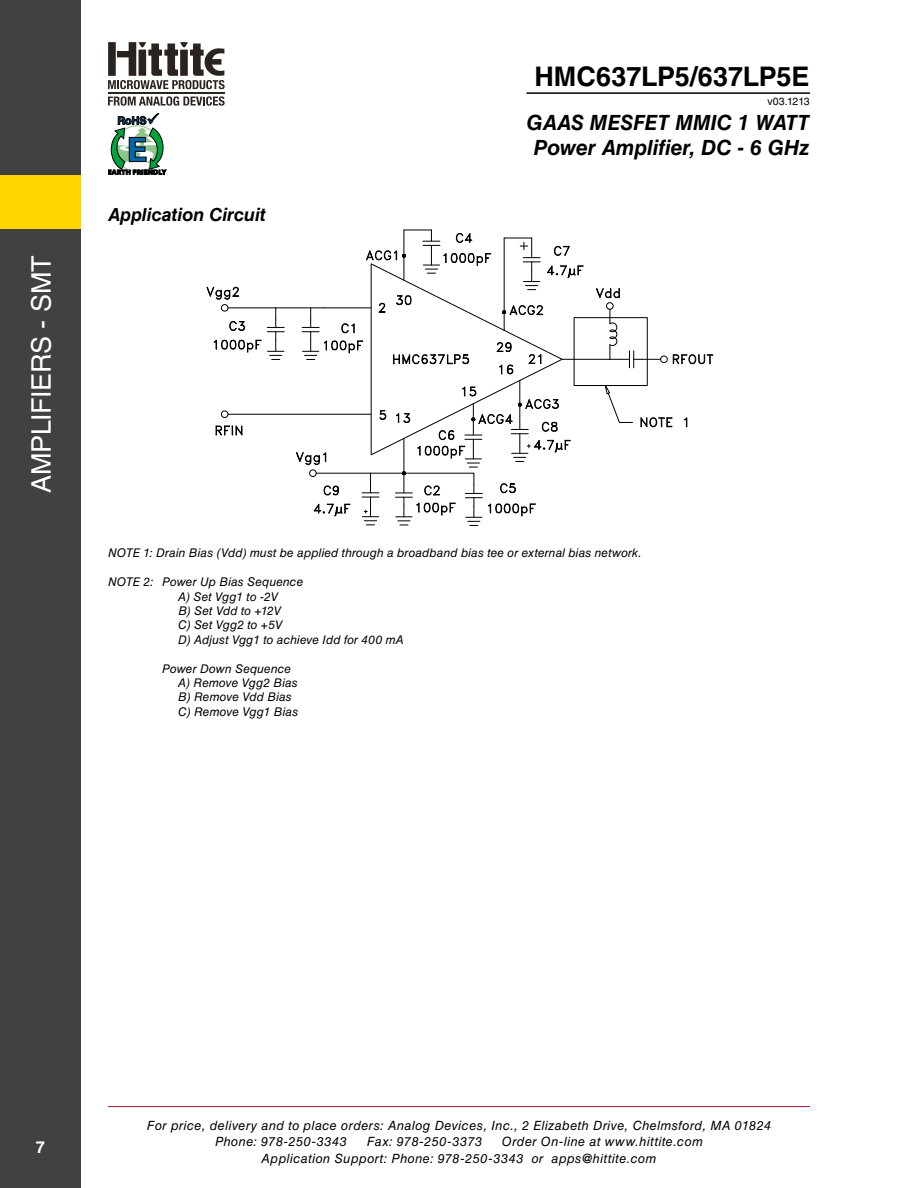
<style>
.page{position:relative;width:918px;height:1188px;background:#fff}
.page>*{position:absolute;margin:0;border:0;box-sizing:border-box;transform-origin:0 0}
.t1{font:700 27px "Helvetica LT Std";letter-spacing:-.005em;color:#000}
.t2{font:27px "Helvetica LT Std";letter-spacing:-.015em;color:#fff}
.t3{font:italic 700 21px/25.2px "Helvetica LT Std";letter-spacing:-.005em;color:#000;text-align:center}
.t4{font:italic 700 18px "Helvetica LT Std";letter-spacing:-.005em;color:#000}
.t5{font:700 16.5px "Helvetica LT Std";color:#fff}
.t6{font:italic 12.75px/16.5px "Helvetica LT Std";letter-spacing:.035em;color:#000}
.t7{font:italic 12px/14.4px "Helvetica LT Std";letter-spacing:.01em;color:#000}
.t8{font:10.5px "Helvetica LT Std";letter-spacing:-.015em;color:#000}
</style>
<div class="page">
<hr style="left:108px;top:1106px;width:702px;height:1px;background:#a41b33">
<hr style="left:526px;top:92px;width:284px;height:2px;background:#000">
<svg style="left:108px;top:113px;width:58px;height:62px"></svg>
<div style="left:0;top:0;width:81px;height:1188px;background:#414141"></div>
<div style="left:0;top:175px;width:81px;height:54px;background:#ffd400"></div>
<svg style="left:108px;top:96px;width:117px;height:10px"></svg>
<svg style="left:108px;top:42px;width:117px;height:47px"></svg>
<hr style="left:108px;top:92px;width:116px;height:1px;background:#2b231f">
<hr style="left:562px;top:359px;width:48px;height:1px;background:#000">
<div style="left:574px;top:317px;width:74px;height:69px;border:1px solid #000"></div>
<svg style="left:640px;top:417px;width:33px;height:11px"></svg>
<svg style="left:684px;top:417px;width:4px;height:10px"></svg>
<svg style="left:604px;top:384px;width:29px;height:39px"></svg>
<svg style="left:595px;top:288px;width:118px;height:80px"></svg>
<svg style="left:207px;top:230px;width:377px;height:296px"></svg>
<h1 class="t2" style="left:26px;top:493px;width:239px;rotate:-90deg">Amplifiers - SMT</h1>
<h3 class="t4" style="left:108px;top:204px;width:159px">Application Circuit</h3>
<h1 class="t1" style="left:534px;top:60px;width:277px">HMC637LP5/637LP5E</h1>
<p class="t8" style="left:767px;top:95px;width:44px">v03.1213</p>
<h2 class="t3" style="left:527px;top:109px;width:285px">GaAs MESFET MMIC 1 WATT<br>Power Amplifier, DC - 6 GHz</h2>
<p class="t7" style="left:108px;top:546px;width:535px">NOTE 1: Drain Bias (Vdd) must be applied through a broadband bias tee or external bias network.</p>
<p class="t7" style="left:178px;top:575px;width:227px;text-indent:-70px">NOTE 2: Power Up Bias Sequence<br>A) Set Vgg1 to -2V<br>B) Set Vdd to +12V<br>C) Set Vgg2 to +5V<br>D) Adjust Vgg1 to achieve Idd for 400 mA</p>
<p class="t7" style="left:178px;top:661px;width:122px;text-indent:-16px">Power Down Sequence<br>A) Remove Vgg2 Bias<br>B) Remove Vdd Bias<br>C) Remove Vgg1 Bias</p>
<h3 class="t5" style="left:36px;top:1138px;width:11px">7</h3>
<p class="t6" style="left:215px;top:1117px;width:558px;text-indent:-68px">For price, delivery and to place orders: Analog Devices, Inc., 2 Elizabeth Drive, Chelmsford, MA 01824<br>Phone: 978-250-3343</p>
<p class="t6" style="left:262px;top:1133px;width:443px;text-indent:240px">Order On-line at www.hittite.com<br>Application Support: Phone: 978-250-3343 or apps@hittite.com</p>
<p class="t6" style="left:367px;top:1133px;width:117px">Fax: 978-250-3373</p>
</div>
